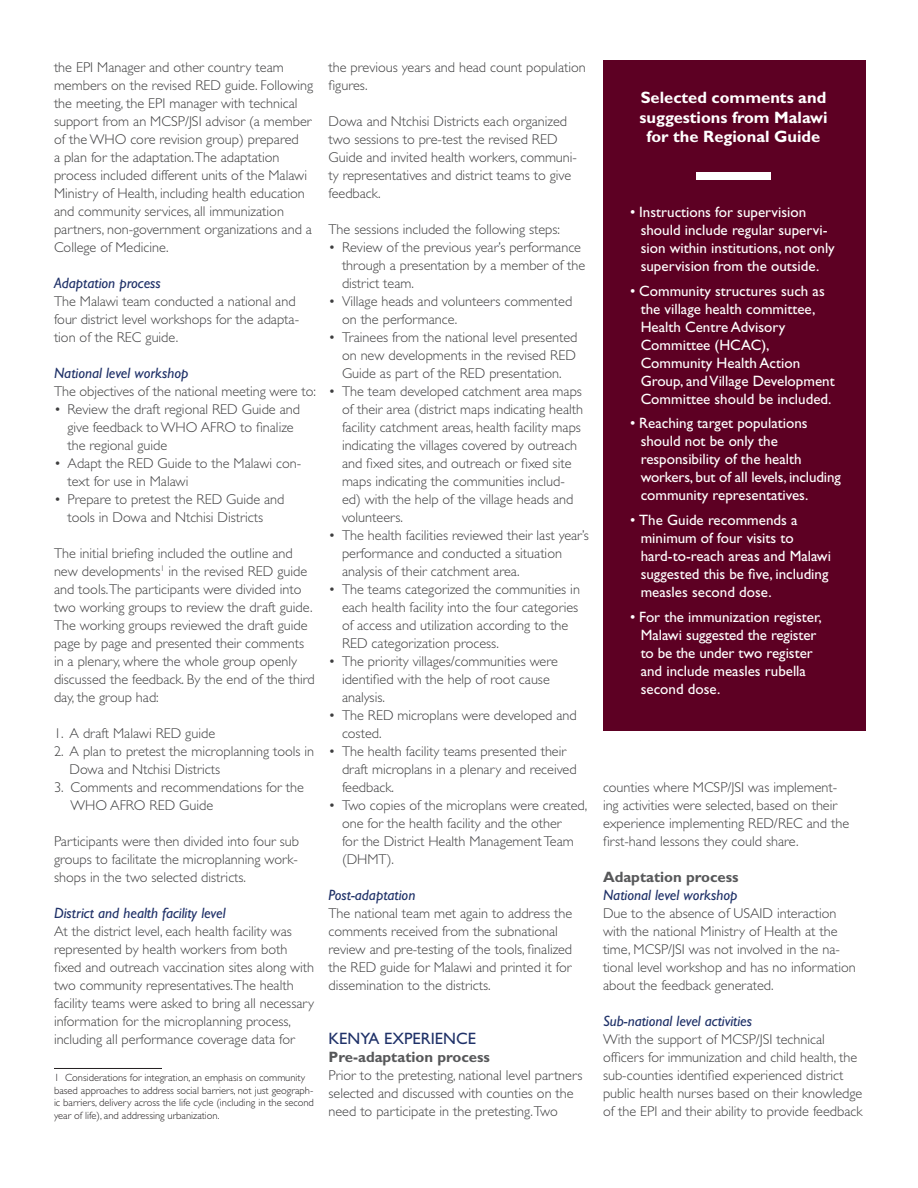
<style>
.page{position:relative;width:918px;height:1188px;background:#fff}
.page>*{position:absolute;margin:0;border:0;box-sizing:border-box;transform-origin:0 0}
.box_title{font:700 16.5px/19.8px "Gill Sans";color:#fff;text-align:center}
.subhead{font:16.5px "Gill Sans";color:#1f3168}
.t1{font:15px/18px "Gill Sans";color:#fff}
.small_sub{font:italic 15px "Gill Sans";color:#1f3168}
.big_sub{font:700 15px "Gill Sans";color:#57585a}
.BODY{font:300 14.25px/18px "Gill Sans";color:#3e3e3f}
.footnote{font:300 10.5px/12.6px "Gill Sans";color:#231f20}
</style>
<div class="page">
<hr style="left:54px;top:1068px;width:108px;height:1px;background:#231f20">
<div style="left:603px;top:60px;width:263px;height:670px;background:#5d0023"></div>
<div style="left:696px;top:172px;width:75px;height:8px;background:#fff"></div>
<p class="BODY" style="left:54px;top:58px;width:261px">the EPI Manager and other country team members on the revised RED guide. Following the meeting, the EPI manager with technical support from an MCSP/JSI advisor (a member of the WHO core revision group) prepared<br>a plan for the adaptation.The adaptation process included different units of the Malawi Ministry of Health, including health education and community services, all immunization partners, non-government organizations and a College of Medicine.</p>
<p class="small_sub" style="left:54px;top:274px;width:108px">Adaptation process</p>
<p class="BODY" style="left:54px;top:292px;width:247px">The Malawi team conducted a national and four district level workshops for the adapta&shy;tion of the REC guide.</p>
<p class="small_sub" style="left:54px;top:364px;width:136px">National level workshop</p>
<p class="BODY" style="left:54px;top:382px;width:263px">The objectives of the national meeting were to:</p>
<p class="BODY" style="left:68px;top:400px;width:234px;text-indent:-14px">• Review the draft regional RED Guide and give feedback to WHO AFRO to finalize the regional guide</p>
<p class="BODY" style="left:68px;top:454px;width:235px;text-indent:-14px">• Adapt the RED Guide to the Malawi con&shy;text for use in Malawi</p>
<p class="BODY" style="left:54px;top:490px;width:232px;text-align:center">• Prepare to pretest the RED Guide and tools in Dowa and Ntchisi Districts</p>
<p class="BODY" style="left:54px;top:544px;width:262px">The initial briefing included the outline and new developments<sup>1</sup> in the revised RED guide and tools.The participants were divided into two working groups to review the draft guide.<br>The working groups reviewed the draft guide page by page and presented their comments in a plenary, where the whole group openly discussed the feedback. By the end of the third day, the group had:</p>
<p class="BODY" style="left:54px;top:724px;width:163px">1. A draft Malawi RED guide</p>
<p class="BODY" style="left:70px;top:742px;width:246px;text-indent:-16px">2. A plan to pretest the microplanning tools in<br>Dowa and Ntchisi Districts</p>
<p class="BODY" style="left:70px;top:778px;width:235px;text-indent:-16px">3. Comments and recommendations for the<br>WHO AFRO RED Guide</p>
<p class="BODY" style="left:54px;top:832px;width:247px;text-align:justify">Participants were then divided into four sub groups to facilitate the microplanning work&shy;shops in the two selected districts.</p>
<p class="small_sub" style="left:54px;top:904px;width:173px">District and health facility level</p>
<p class="BODY" style="left:54px;top:922px;width:262px">At the district level, each health facility was represented by health workers from both fixed and outreach vaccination sites along with two community representatives.The health facility teams were asked to bring all necessary information for the microplanning process, including all performance coverage data for</p>
<p class="footnote" style="left:54px;top:1071px;width:262px">1 Considerations for integration, an emphasis on community based approaches to address social barriers, not just geograph&shy;ic barriers, delivery across the life cycle (including in the second year of life), and addressing urbanization.</p>
<p class="BODY" style="left:328px;top:58px;width:259px">the previous years and head count population figures.</p>
<p class="BODY" style="left:328px;top:112px;width:250px">Dowa and Ntchisi Districts each organized two sessions to pre-test the revised RED Guide and invited health workers, communi&shy;ty representatives and district teams to give feedback.</p>
<p class="BODY" style="left:328px;top:220px;width:233px">The sessions included the following steps:</p>
<p class="BODY" style="left:342px;top:238px;width:245px;text-indent:-14px">• Review of the previous year’s performance through a presentation by a member of the district team.</p>
<p class="BODY" style="left:342px;top:292px;width:232px;text-indent:-14px">• Village heads and volunteers commented on the performance.</p>
<p class="BODY" style="left:342px;top:328px;width:237px;text-align:justify;text-indent:-14px">• Trainees from the national level presented on new developments in the revised RED Guide as part of the RED presentation.</p>
<p class="BODY" style="left:342px;top:382px;width:243px;text-indent:-14px">• The team developed catchment area maps of their area (district maps indicating health facility catchment areas, health facility maps indicating the villages covered by outreach and fixed sites, and outreach or fixed site maps indicating the communities includ&shy;ed) with the help of the village heads and volunteers.</p>
<p class="BODY" style="left:342px;top:526px;width:249px;text-indent:-14px">• The health facilities reviewed their last year’s performance and conducted a situation analysis of their catchment area.</p>
<p class="BODY" style="left:342px;top:580px;width:239px;text-indent:-14px">• The teams categorized the communities in each health facility into the four categories of access and utilization according to the RED categorization process.</p>
<p class="BODY" style="left:342px;top:652px;width:218px;text-indent:-14px">• The priority villages/communities were identified with the help of root cause analysis.</p>
<p class="BODY" style="left:342px;top:706px;width:236px;text-indent:-14px">• The RED microplans were developed and costed.</p>
<p class="BODY" style="left:342px;top:742px;width:236px;text-indent:-14px">• The health facility teams presented their draft microplans in a plenary and received feedback.</p>
<p class="BODY" style="left:342px;top:796px;width:247px;text-indent:-14px">• Two copies of the microplans were created, one for the health facility and the other<br>for the District Health Management Team (DHMT).</p>
<p class="small_sub" style="left:328px;top:886px;width:88px">Post-adaptation</p>
<p class="BODY" style="left:328px;top:904px;width:245px">The national team met again to address the comments received from the subnational review and pre-testing of the tools, finalized the RED guide for Malawi and printed it for dissemination to the districts.</p>
<p class="subhead" style="left:328px;top:1029px;width:149px">KENYA EXPERIENCE</p>
<p class="big_sub" style="left:328px;top:1048px;width:163px">Pre-adaptation process</p>
<p class="BODY" style="left:328px;top:1066px;width:255px">Prior to the pretesting, national level partners selected and discussed with counties on the need to participate in the pretesting.Two</p>
<p class="box_title" style="left:641px;top:87px;width:187px">Selected comments and</p>
<p class="box_title" style="left:639px;top:107px;width:190px">suggestions from Malawi for the Regional Guide</p>
<p class="t1" style="left:641px;top:203px;width:196px;text-indent:-10px">• Instructions for supervision should include regular supervi&shy;sion within institutions, not only supervision from the outside.</p>
<p class="t1" style="left:641px;top:282px;width:195px;text-indent:-10px">• Community structures such as the village health committee,<br>Health Centre Advisory<br>Committee (HCAC),<br>Community Health Action<br>Group, and Village Development<br>Committee should be included.</p>
<p class="t1" style="left:641px;top:414px;width:202px;text-indent:-10px">• Reaching target populations should not be only the responsibility of the health workers, but of all levels, including community representatives.</p>
<p class="t1" style="left:641px;top:511px;width:192px;text-indent:-10px">• The Guide recommends a minimum of four visits to hard-to-reach areas and Malawi suggested this be five, including measles second dose.</p>
<p class="t1" style="left:641px;top:608px;width:183px;text-indent:-10px">• For the immunization register,<br>Malawi suggested the register to be the under two register and include measles rubella second dose.</p>
<p class="BODY" style="left:603px;top:778px;width:248px">counties where MCSP/JSI was implement&shy;ing activities were selected, based on their experience implementing RED/REC and the first-hand lessons they could share.</p>
<p class="big_sub" style="left:603px;top:868px;width:137px">Adaptation process</p>
<p class="small_sub" style="left:603px;top:886px;width:136px">National level workshop</p>
<p class="BODY" style="left:603px;top:904px;width:254px">Due to the absence of USAID interaction with the national Ministry of Health at the time, MCSP/JSI was not involved in the na&shy;tional level workshop and has no information about the feedback generated.</p>
<p class="small_sub" style="left:603px;top:1012px;width:151px">Sub-national level activities</p>
<p class="BODY" style="left:603px;top:1030px;width:261px">With the support of MCSP/JSI technical officers for immunization and child health, the sub-counties identified experienced district public health nurses based on their knowledge of the EPI and their ability to provide feedback</p>
</div>
